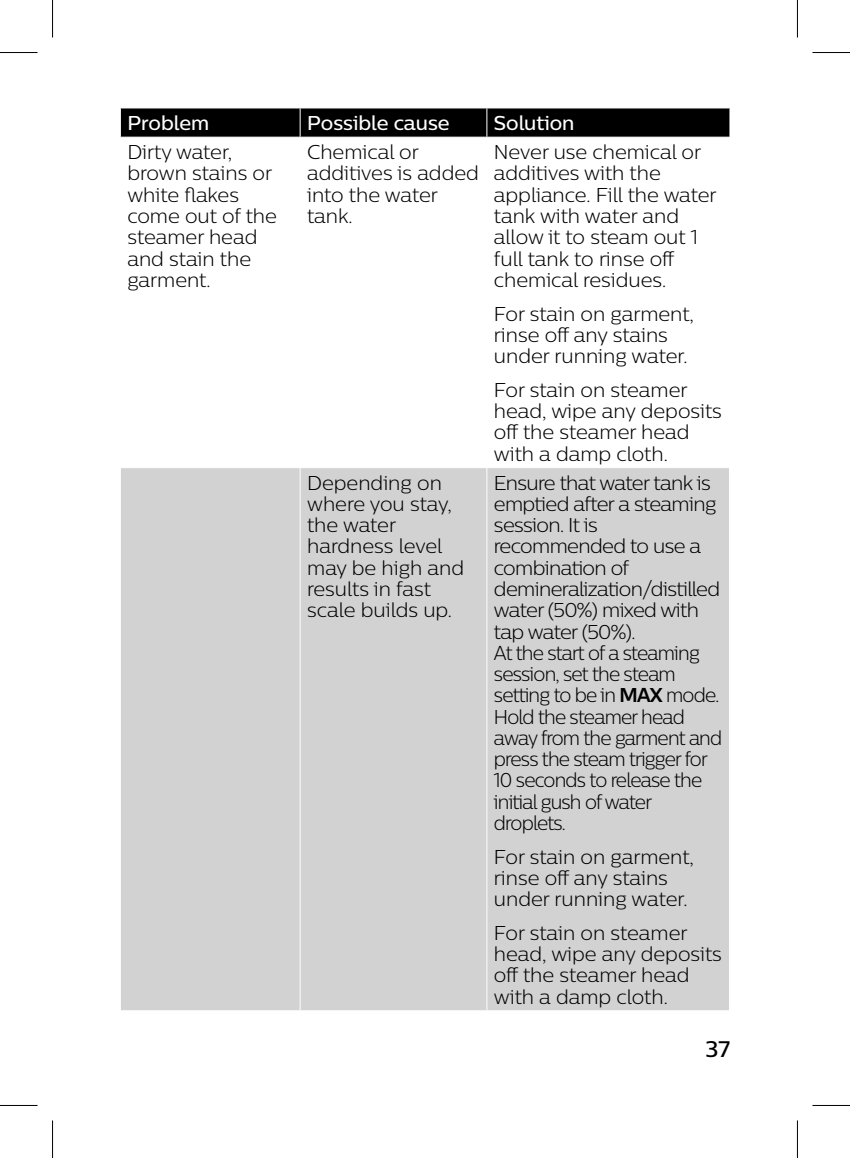
<style>
.page{position:relative;width:850px;height:1158px;background:#fff}
.page>*{position:absolute;margin:0;border:0;box-sizing:border-box;transform-origin:0 0}
.t1{font:500 22.5px "Centrale Sans";color:#000}
.chapter-table-roweve{font:300 20px/21.2px "Centrale Sans";color:#000}
.chapter-table-roweve-2{font:300 20px/21.2px "Centrale Sans";letter-spacing:-.04em;color:#000;scale:.95 1}
.chapter-table-roweve-3{font:300 20px/21.2px "Centrale Sans";letter-spacing:-.03em;color:#000}
.TABEL_kopjes{font:500 20px "Centrale Sans";color:#fff}
.s1{font-weight:700}
</style>
<div class="page">
<div style="left:121px;top:468px;width:607px;height:542px;background:#d2d2d2"></div>
<svg style="left:120px;top:108px;width:609px;height:29px;background:#080808"></svg>
<hr style="left:299px;top:468px;width:1px;height:542px;background:#fff">
<hr style="left:486px;top:468px;width:1px;height:542px;background:#fff">
<hr style="left:0;top:52px;width:38px;height:1px;background:#000">
<hr style="left:812px;top:52px;width:37px;height:1px;background:#000">
<hr style="left:0;top:1104px;width:38px;height:1px;background:#000">
<hr style="left:812px;top:1104px;width:37px;height:1px;background:#000">
<hr style="left:52px;top:0;width:1px;height:38px;background:#000">
<hr style="left:52px;top:1120px;width:1px;height:37px;background:#000">
<hr style="left:796px;top:0;width:1px;height:38px;background:#000">
<hr style="left:796px;top:1120px;width:1px;height:37px;background:#000">
<p class="TABEL_kopjes" style="left:127px;top:110px;width:83px">Problem</p>
<p class="TABEL_kopjes" style="left:307px;top:110px;width:144px">Possible cause</p>
<p class="TABEL_kopjes" style="left:493px;top:110px;width:82px">Solution</p>
<p class="chapter-table-roweve" style="left:127px;top:141px;width:151px">Dirty water, brown stains or white flakes come out of the steamer head and stain the garment.</p>
<p class="chapter-table-roweve" style="left:307px;top:141px;width:173px">Chemical or additives is added into the water tank.</p>
<p class="chapter-table-roweve" style="left:493px;top:141px;width:224px">Never use chemical or additives with the appliance. Fill the water tank with water and allow it to steam out 1 full tank to rinse off</p>
<p class="chapter-table-roweve" style="left:493px;top:269px;width:174px">chemical residues.</p>
<p class="chapter-table-roweve" style="left:493px;top:302px;width:201px">For stain on garment, rinse off any stains under running water.</p>
<p class="chapter-table-roweve" style="left:493px;top:379px;width:229px">For stain on steamer head, wipe any deposits off the steamer head with a damp cloth.</p>
<p class="chapter-table-roweve" style="left:307px;top:471px;width:158px">Depending on where you stay, the water hardness level may be high and results in fast scale builds up.</p>
<p class="chapter-table-roweve-3" style="left:493px;top:471px;width:228px">Ensure that water tank is emptied after a steaming session. It is recommended to use a combination of demineralization/distilled water (50%) mixed with tap water (50%).</p>
<p class="chapter-table-roweve-2" style="left:493px;top:641px;width:242px">At the start of a steaming session, set the steam setting to be in <span class="s1">MAX</span> mode.<br>Hold the steamer head away from the garment and press the steam trigger for<br>10 seconds to release the initial gush of water droplets.</p>
<p class="chapter-table-roweve" style="left:493px;top:845px;width:201px">For stain on garment, rinse off any stains under running water.</p>
<p class="chapter-table-roweve" style="left:493px;top:921px;width:229px">For stain on steamer head, wipe any deposits off the steamer head with a damp cloth.</p>
<p class="t1" style="left:705px;top:1034px;width:26px">37</p>
</div>
